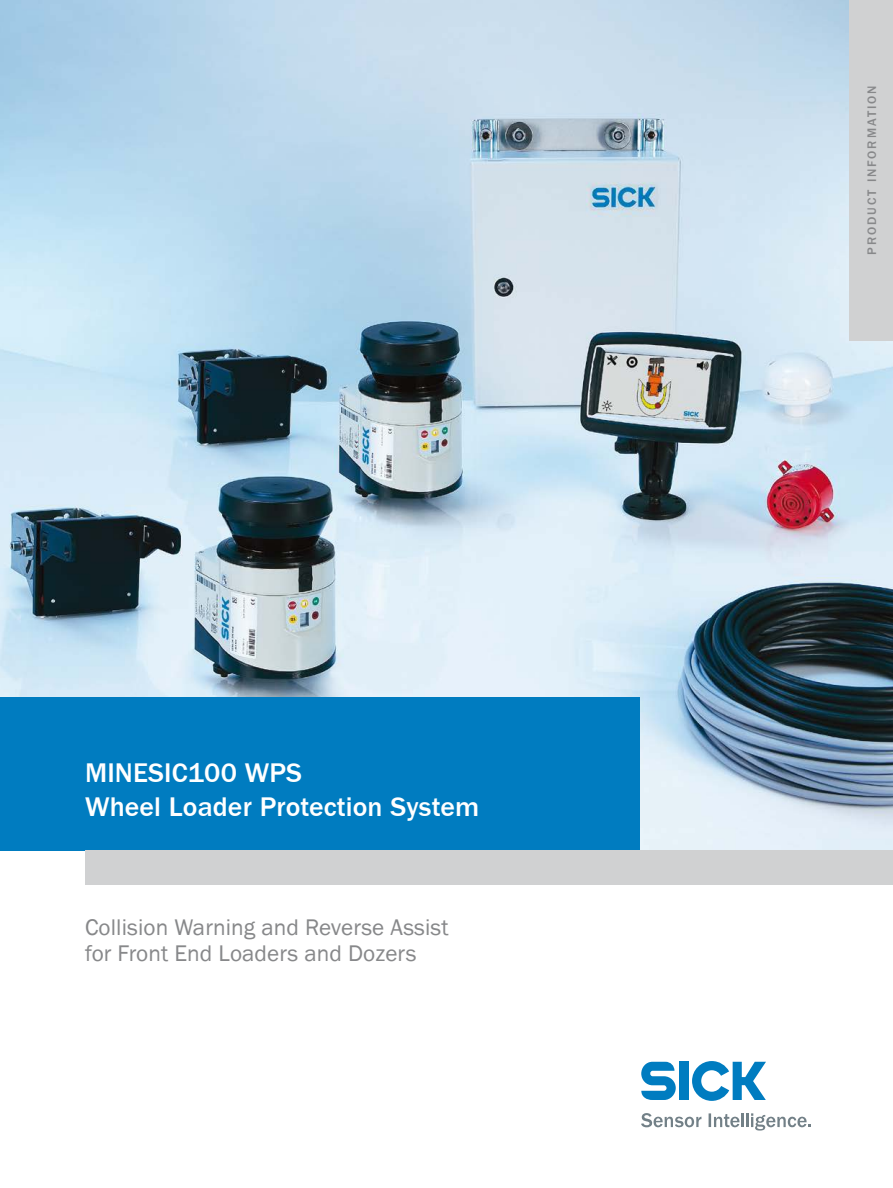
<style>
.page{position:relative;width:893px;height:1188px;background:#fff}
.page>*{position:absolute;margin:0;border:0;box-sizing:border-box;transform-origin:0 0}
.t1{font:500 27.75px/34px "SICK Franklin";letter-spacing:.005em;color:#fff}
.t2{font:23.25px/25.5px "SICK Franklin";letter-spacing:.005em;color:#87888a}
.t3{font:500 12.75px "SICK Franklin";letter-spacing:.15em;color:#87888a}
</style>
<div class="page">
<img style="left:0;top:0;width:893px;height:850px">
<div style="left:0;top:697px;width:640px;height:153px;background:#007cc0"></div>
<div style="left:85px;top:850px;width:808px;height:34px;background:#d0d1d2"></div>
<div style="left:849px;top:0;width:44px;height:340px;background:#d0d1d2"></div>
<svg style="left:641px;top:1062px;width:35px;height:38px"></svg>
<div style="left:679px;top:1062px;width:9px;height:38px;background:#007cc0"></div>
<svg style="left:692px;top:1061px;width:74px;height:40px"></svg>
<svg style="left:641px;top:1113px;width:60px;height:14px"></svg>
<svg style="left:709px;top:1113px;width:30px;height:14px"></svg>
<hr style="left:741px;top:1113px;width:3px;height:14px;background:#728087">
<hr style="left:746px;top:1113px;width:3px;height:14px;background:#728087">
<svg style="left:751px;top:1113px;width:60px;height:18px"></svg>
<p class="t1" style="left:85px;top:757px;width:396px">MINESIC100 WPS<br>Wheel Loader Protection System</p>
<p class="t2" style="left:85px;top:915px;width:365px">Collision Warning and Reverse Assist for Front End Loaders and Dozers</p>
<p class="t3" style="left:864px;top:255px;width:169px;rotate:-90deg">ProduCt inform ation</p>
</div>
